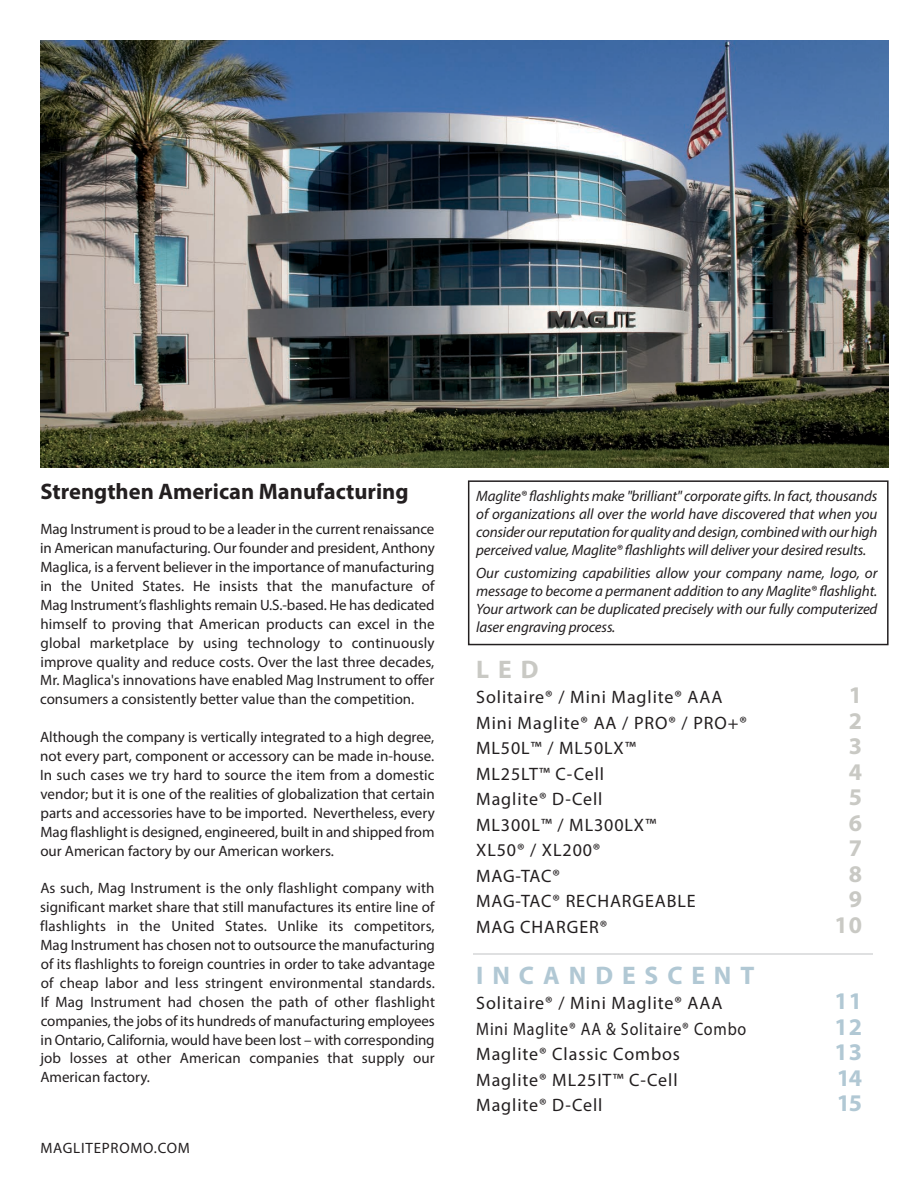
<style>
.page{position:relative;width:918px;height:1188px;background:#fff}
.page>*{position:absolute;margin:0;border:0;box-sizing:border-box;transform-origin:0 0}
.t1{font:700 25.5px "Myriad Pro";letter-spacing:.35em;color:#b1c8d4}
.t2{font:700 25.5px "Myriad Pro";color:#c9c9c4}
.t3{font:700 24px "Myriad Pro";color:#c9c9c4}
.t4{font:700 24px "Myriad Pro";letter-spacing:.05em;color:#b1c8d4}
.t5{font:700 22.5px "Myriad Pro";color:#231f20}
.t6{font:18px "Myriad Pro";letter-spacing:.05em;color:#231f20}
.t7{font:18px "Myriad Pro";letter-spacing:.05em;color:#231f20;scale:.89 1}
.t8{font:15px/18.9px "Myriad Pro";color:#231f20;text-align:justify}
.t9{font:italic 15px/18px "Myriad Pro";letter-spacing:-.01em;color:#231f20;text-align:justify}
.t10{font:15px "Myriad Pro";letter-spacing:.05em;color:#231f20}
</style>
<div class="page">
<img style="left:41px;top:41px;width:848px;height:426px">
<svg style="left:468px;top:480px;width:421px;height:165px"></svg>
<hr style="left:474px;top:954px;width:399px;height:1px;background:#dfe0e1">
<h3 class="t5" style="left:40px;top:483px;width:370px">Strengthen American Manufacturing</h3>
<p class="t8" style="left:40px;top:521px;width:396px">Mag Instrument is proud to be a leader in the current renaissance in American manufacturing. Our founder and president, Anthony Maglica, is a fervent believer in the importance of manufacturing in the United States. He insists that the manufacture of Mag Instrument’s flashlights remain U.S.-based. He has dedicated himself to proving that American products can excel in the global marketplace by using technology to continuously improve quality and reduce costs. Over the last three decades, Mr. Maglica's innovations have enabled Mag Instrument to offer consumers a consistently better value than the competition.</p>
<p class="t8" style="left:40px;top:729px;width:396px">Although the company is vertically integrated to a high degree, not every part, component or accessory can be made in-house.<br>In such cases we try hard to source the item from a domestic vendor; but it is one of the realities of globalization that certain parts and accessories have to be imported. Nevertheless, every Mag flashlight is designed, engineered, built in and shipped from our American factory by our American workers.</p>
<p class="t8" style="left:40px;top:880px;width:396px">As such, Mag Instrument is the only flashlight company with significant market share that still manufactures its entire line of flashlights in the United States. Unlike its competitors, Mag Instrument has chosen not to outsource the manufacturing of its flashlights to foreign countries in order to take advantage of cheap labor and less stringent environmental standards.<br>If Mag Instrument had chosen the path of other flashlight companies, the jobs of its hundreds of manufacturing employees in Ontario, California, would have been lost – with corresponding job losses at other American companies that supply our American factory.</p>
<p class="t10" style="left:41px;top:1143px;width:151px">MAGLITEPROMO.COM</p>
<p class="t9" style="left:476px;top:488px;width:403px">Maglite® flashlights make "brilliant" corporate gifts. In fact, thousands of organizations all over the world have discovered that when you consider our reputation for quality and design, combined with our high perceived value, Maglite® flashlights will deliver your desired results.</p>
<p class="t9" style="left:476px;top:565px;width:403px">Our customizing capabilities allow your company name, logo, or message to become a permanent addition to any Maglite® flashlight.<br>Your artwork can be duplicated precisely with our fully computerized laser engraving process.</p>
<h1 class="t2" style="left:476px;top:660px;width:64px">LED</h1>
<p class="t6" style="left:476px;top:690px;width:248px">Solitaire® / Mini Maglite® AAA</p>
<h2 class="t3" style="left:849px;top:686px;width:15px">1</h2>
<p class="t6" style="left:476px;top:716px;width:272px">Mini Maglite® AA / PRO® / PRO+®</p>
<h2 class="t3" style="left:849px;top:712px;width:15px">2</h2>
<p class="t6" style="left:476px;top:741px;width:161px">ML50L™ / ML50LX™</p>
<h2 class="t3" style="left:849px;top:737px;width:15px">3</h2>
<p class="t6" style="left:476px;top:767px;width:129px">ML25LT™ C-Cell</p>
<h2 class="t3" style="left:849px;top:763px;width:15px">4</h2>
<p class="t6" style="left:476px;top:792px;width:128px">Maglite® D-Cell</p>
<h2 class="t3" style="left:849px;top:788px;width:15px">5</h2>
<p class="t6" style="left:476px;top:818px;width:182px">ML300L™ / ML300LX™</p>
<h2 class="t3" style="left:849px;top:814px;width:15px">6</h2>
<p class="t6" style="left:476px;top:843px;width:126px">XL50® / XL200®</p>
<h2 class="t3" style="left:849px;top:839px;width:15px">7</h2>
<p class="t6" style="left:476px;top:869px;width:85px">MAG-TAC®</p>
<h2 class="t3" style="left:849px;top:865px;width:15px">8</h2>
<p class="t6" style="left:476px;top:894px;width:221px">MAG-TAC® RECHARGEABLE</p>
<h2 class="t3" style="left:849px;top:890px;width:15px">9</h2>
<p class="t6" style="left:476px;top:920px;width:133px">MAG CHARGER®</p>
<h2 class="t3" style="left:834px;top:916px;width:29px">10</h2>
<h1 class="t1" style="left:476px;top:966px;width:280px">INCANDESCENT</h1>
<p class="t6" style="left:476px;top:996px;width:248px">Solitaire® / Mini Maglite® AAA</p>
<h2 class="t4" style="left:834px;top:992px;width:29px">11</h2>
<p class="t7" style="left:476px;top:1022px;width:305px">Mini Maglite® AA &amp; Solitaire® Combo</p>
<h2 class="t4" style="left:834px;top:1018px;width:29px">12</h2>
<p class="t6" style="left:476px;top:1047px;width:205px">Maglite® Classic Combos</p>
<h2 class="t4" style="left:834px;top:1043px;width:29px">13</h2>
<p class="t6" style="left:476px;top:1073px;width:203px">Maglite® ML25IT™ C-Cell</p>
<h2 class="t4" style="left:837px;top:1069px;width:27px">14</h2>
<p class="t6" style="left:476px;top:1098px;width:128px">Maglite® D-Cell</p>
<h2 class="t4" style="left:837px;top:1094px;width:27px">15</h2>
</div>
